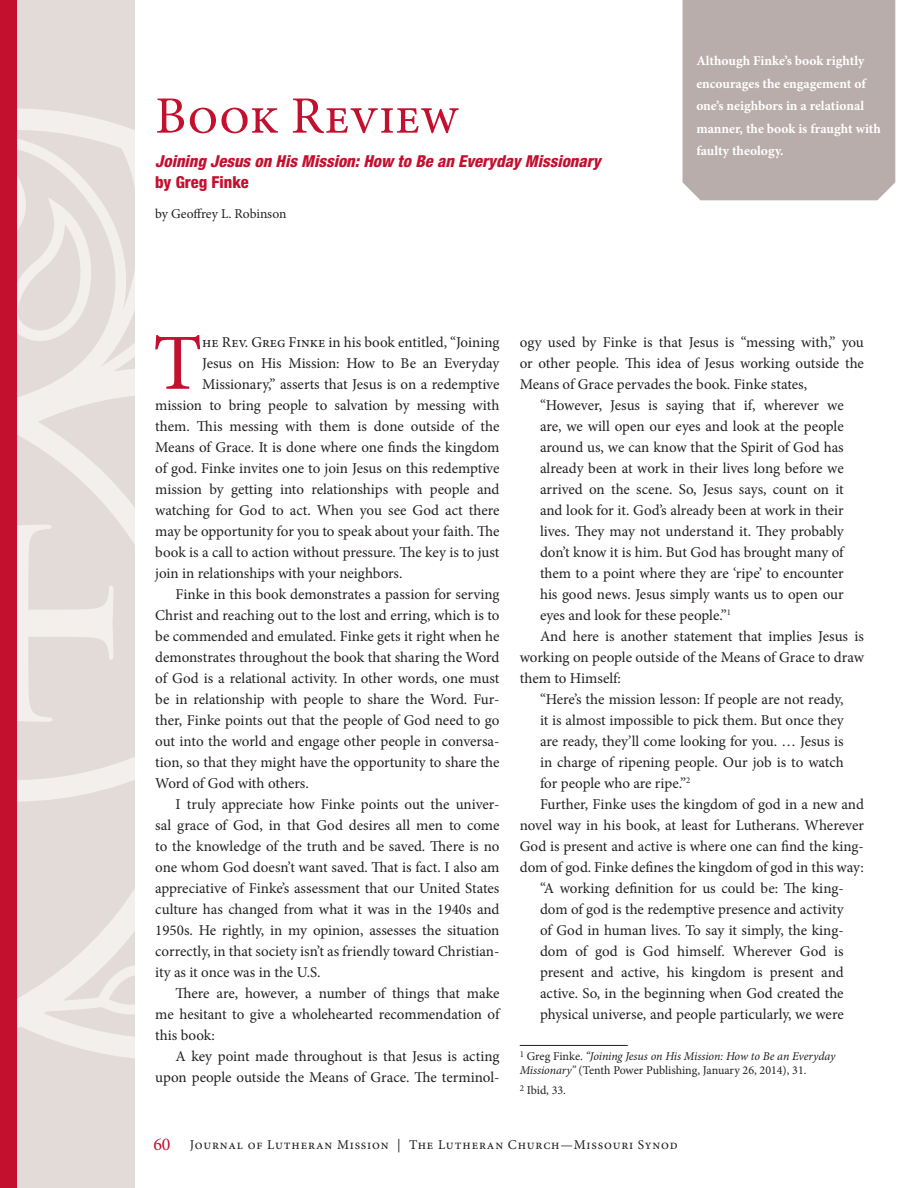
<style>
.page{position:relative;width:918px;height:1188px;background:#fff}
.page>*{position:absolute;margin:0;border:0;box-sizing:border-box;transform-origin:0 0}
.text{font:79.65px "Minion Pro";color:#c3102f}
.Large_Headline{font:52.5px "Minion Pro";color:#c3102f}
.Large_Headline-2{font:italic 800 condensed 16.5px/21px "Helvetica Neue LT Std";color:#c3102f}
.text-2{font:15px/21px "Minion Pro";color:#231f20;text-align:justify}
.scripture{font:15px/21px "Minion Pro";letter-spacing:-.005em;color:#231f20;text-align:justify}
.text-3{font:15px "Minion Pro";letter-spacing:-.02em;color:#231f20}
.t1{font:700 13.5px/22.5px "Minion Pro";color:#fff}
.byline{font:13.5px "Minion Pro";letter-spacing:.06em;color:#231f20}
.footnote{font:italic 12px/14.4px "Minion Pro";letter-spacing:-.03em;color:#231f20}
.footnote-2{font:12px "Minion Pro";color:#231f20}
.s1{font-style:normal}
.s2{font-size:18px;color:#c3102f}
</style>
<div class="page">
<div style="left:16px;top:0;width:119px;height:1188px;background:#e2dbd7"></div>
<svg style="left:16px;top:107px;width:119px;height:959px"></svg>
<div style="left:0;top:0;width:16px;height:1188px;background:#c3102f"></div>
<div style="left:683px;top:0;width:212px;height:200px;background:#b9adab"></div>
<hr style="left:520px;top:1045px;width:108px;height:1px;background:#231f20">
<p class="Large_Headline" style="left:155px;top:81px;width:306px">Book Review</p>
<p class="Large_Headline-2" style="left:155px;top:151px;width:447px">Joining Jesus on His Mission: How to Be an Everyday Missionary <span class="s1">by Greg Finke</span></p>
<p class="byline" style="left:155px;top:205px;width:133px">by Geoffrey L. Robinson</p>
<p class="t1" style="left:696px;top:50px;width:186px">Although Finke’s book rightly encourages the engagement of one’s neighbors in a relational manner, the book is fraught with faulty theology.</p>
<p class="text" style="left:153px;top:310px;width:51px">T</p>
<p class="text-2" style="left:202px;top:332px;width:299px">he Rev. Greg Finke in his book entitled, “Joining</p>
<p class="text-3" style="left:202px;top:353px;width:299px">Jesus on His Mission: How to Be an Everyday</p>
<p class="text-2" style="left:202px;top:374px;width:299px">Missionary,” asserts that Jesus is on a redemptive</p>
<p class="text-2" style="left:155px;top:395px;width:346px">mission to bring people to salvation by messing with</p>
<p class="text-2" style="left:155px;top:416px;width:346px">them. This messing with them is done outside of the</p>
<p class="text-2" style="left:155px;top:437px;width:346px">Means of Grace. It is done where one finds the kingdom</p>
<p class="text-2" style="left:155px;top:458px;width:346px">of god. Finke invites one to join Jesus on this redemptive</p>
<p class="text-2" style="left:155px;top:479px;width:346px">mission by getting into relationships with people and</p>
<p class="text-2" style="left:155px;top:500px;width:346px">watching for God to act. When you see God act there</p>
<p class="text-2" style="left:155px;top:521px;width:346px">may be opportunity for you to speak about your faith. The</p>
<p class="text-2" style="left:155px;top:542px;width:346px">book is a call to action without pressure. The key is to just</p>
<p class="text-2" style="left:155px;top:563px;width:249px">join in relationships with your neighbors.</p>
<p class="text-2" style="left:155px;top:584px;width:346px;text-indent:20px">Finke in this book demonstrates a passion for serving Christ and reaching out to the lost and erring, which is to be commended and emulated. Finke gets it right when he demonstrates throughout the book that sharing the Word of God is a relational activity. In other words, one must be in relationship with people to share the Word. Fur&shy;ther, Finke points out that the people of God need to go out into the world and engage other people in conversa&shy;tion, so that they might have the opportunity to share the Word of God with others.</p>
<p class="text-2" style="left:155px;top:794px;width:346px;text-indent:20px">I truly appreciate how Finke points out the univer&shy;sal grace of God, in that God desires all men to come to the knowledge of the truth and be saved. There is no one whom God doesn’t want saved. That is fact. I also am appreciative of Finke’s assessment that our United States culture has changed from what it was in the 1940s and 1950s. He rightly, in my opinion, assesses the situation correctly, in that society isn’t as friendly toward Christian&shy;ity as it once was in the U.S.</p>
<p class="text-2" style="left:155px;top:983px;width:347px;text-indent:20px">There are, however, a number of things that make me hesitant to give a wholehearted recommendation of this book:</p>
<p class="text-2" style="left:155px;top:1046px;width:346px;text-align:right">A key point made throughout is that Jesus is acting upon people outside the Means of Grace. The terminol-</p>
<p class="text-2" style="left:520px;top:332px;width:346px">ogy used by Finke is that Jesus is “messing with,” you or other people. This idea of Jesus working outside the Means of Grace pervades the book. Finke states,</p>
<p class="scripture" style="left:540px;top:395px;width:307px">“However, Jesus is saying that if, wherever we are, we will open our eyes and look at the people around us, we can know that the Spirit of God has already been at work in their lives long before we arrived on the scene. So, Jesus says, count on it and look for it. God’s already been at work in their lives. They may not understand it. They probably don’t know it is him. But God has brought many of them to a point where they are ‘ripe’ to encounter his good news. Jesus simply wants us to open our eyes and look for these people.”<sup>1</sup></p>
<p class="text-2" style="left:520px;top:626px;width:346px;text-indent:20px">And here is another statement that implies Jesus is working on people outside of the Means of Grace to draw them to Himself:</p>
<p class="scripture" style="left:540px;top:689px;width:306px">“Here’s the mission lesson: If people are not ready, it is almost impossible to pick them. But once they are ready, they’ll come looking for you. … Jesus is in charge of ripening people. Our job is to watch for people who are ripe.”<sup>2</sup></p>
<p class="text-2" style="left:520px;top:794px;width:346px;text-indent:20px">Further, Finke uses the kingdom of god in a new and novel way in his book, at least for Lutherans. Wherever God is present and active is where one can find the king&shy;dom of god. Finke defines the kingdom of god in this way:</p>
<p class="scripture" style="left:540px;top:878px;width:306px">“A working definition for us could be: The king&shy;dom of god is the redemptive presence and activity of God in human lives. To say it simply, the king&shy;dom of god is God himself. Wherever God is present and active, his kingdom is present and active. So, in the beginning when God created the physical universe, and people particularly, we were</p>
<p class="footnote" style="left:520px;top:1049px;width:318px"><sup>1</sup> <span class="s1">Greg Finke.</span> “Joining Jesus on His Mission: How to Be an Everyday<br>Missionary” <span class="s1">(Tenth Power Publishing, January 26, 2014), 31.</span></p>
<p class="footnote-2" style="left:520px;top:1082px;width:48px"><sup>2</sup> Ibid, 33.</p>
<p class="byline" style="left:153px;top:1136px;width:526px"><span class="s2">60</span> Journal of Lutheran Mission | The Lutheran Church—Missouri Synod</p>
</div>
